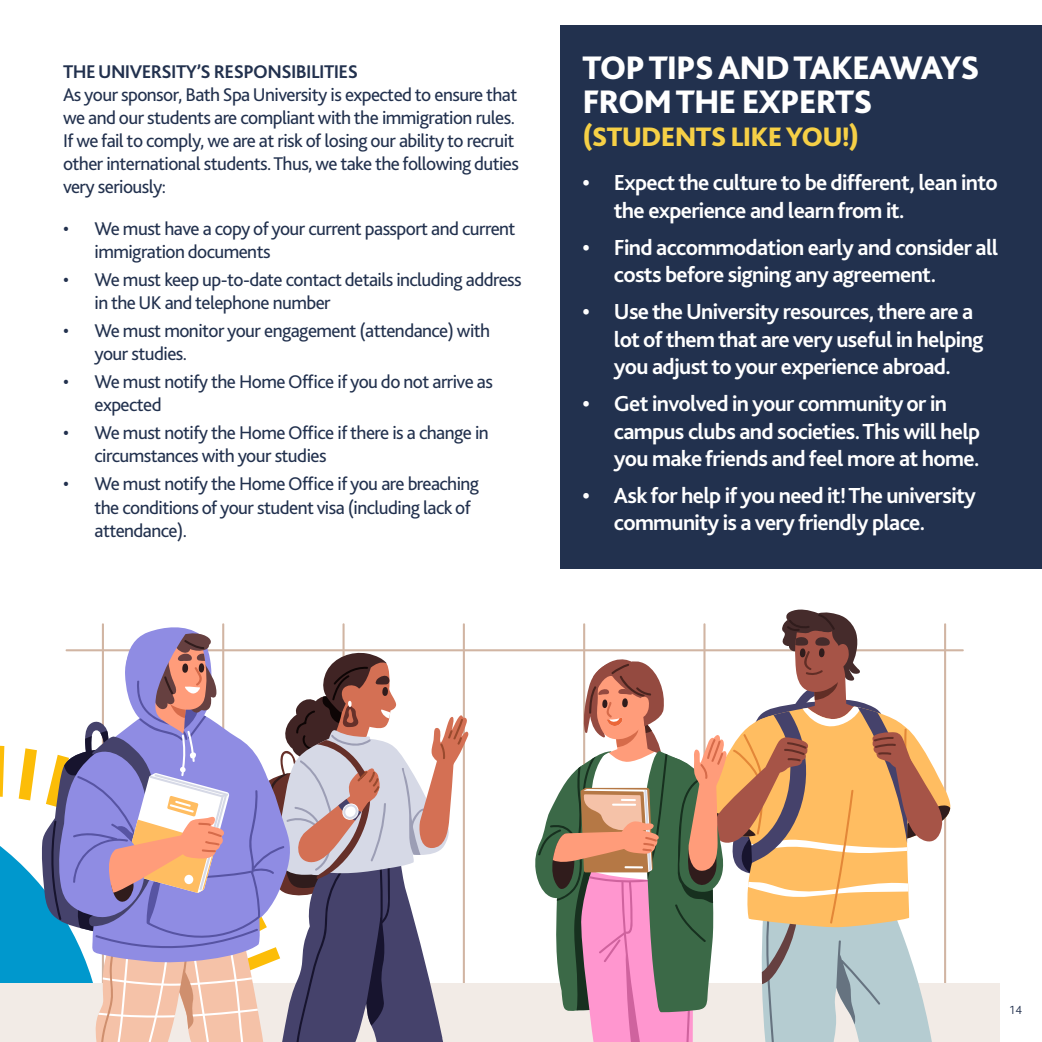
<style>
.page{position:relative;width:1042px;height:1042px;background:#fff}
.page>*{position:absolute;margin:0;border:0;box-sizing:border-box;transform-origin:0 0}
.t1{font:800 34.12px/33.2px "Bliss 2";letter-spacing:-.03em;color:#fff}
.t2{font:800 28px "Bliss 2";letter-spacing:-.03em;color:#f6d046}
.t3{font:700 22.75px/27.3px "Bliss 2";letter-spacing:-.03em;color:#fff}
.t4{font:19.25px/23.1px "Bliss 2";letter-spacing:-.03em;color:#22314e}
.t5{font:700 19.25px "Bliss 2";letter-spacing:-.03em;color:#22314e}
.t6{font:300 12.25px "Bliss 2";color:#22314e}
</style>
<div class="page">
<div style="left:561px;top:25px;width:481px;height:543px;background:#22314e"></div>
<hr style="left:463px;top:623px;width:2px;height:382px;background:#d1b5a3">
<hr style="left:342px;top:623px;width:3px;height:382px;background:#d1b5a3">
<hr style="left:222px;top:623px;width:2px;height:382px;background:#d1b5a3">
<hr style="left:102px;top:623px;width:2px;height:382px;background:#d1b5a3">
<hr style="left:66px;top:649px;width:898px;height:2px;background:#d1b5a3">
<div style="left:56px;top:984px;width:944px;height:58px;background:#f2ebe6"></div>
<svg style="left:0;top:624px;width:469px;height:418px"></svg>
<svg style="left:534px;top:609px;width:416px;height:433px"></svg>
<div style="left:0;top:984px;width:64px;height:58px;background:#f2ebe6"></div>
<p class="t5" style="left:63px;top:59px;width:296px">THE UNIVERSITY’S RESPONSIBILITIES</p>
<p class="t4" style="left:63px;top:83px;width:457px">As your sponsor, Bath Spa University is expected to ensure that we and our students are compliant with the immigration rules.<br>If we fail to comply, we are at risk of losing our ability to recruit other international students. Thus, we take the following duties very seriously:</p>
<p class="t4" style="left:94px;top:217px;width:422px;text-indent:-32px">• We must have a copy of your current passport and current immigration documents</p>
<p class="t4" style="left:94px;top:268px;width:429px;text-indent:-32px">• We must keep up-to-date contact details including address in the UK and telephone number</p>
<p class="t4" style="left:94px;top:319px;width:397px;text-indent:-32px">• We must monitor your engagement (attendance) with your studies.</p>
<p class="t4" style="left:94px;top:370px;width:400px;text-indent:-32px">• We must notify the Home Office if you do not arrive as expected</p>
<p class="t4" style="left:94px;top:421px;width:396px;text-indent:-32px">• We must notify the Home Office if there is a change in circumstances with your studies</p>
<p class="t4" style="left:94px;top:472px;width:386px;text-indent:-32px">• We must notify the Home Office if you are breaching the conditions of your student visa (including lack of attendance).</p>
<p class="t1" style="left:582px;top:51px;width:399px">TOP TIPS AND TAKEAWAYS<br>FROM THE EXPERTS</p>
<p class="t2" style="left:582px;top:119px;width:278px">(STUDENTS LIKE YOU!)</p>
<p class="t3" style="left:614px;top:169px;width:385px;text-indent:-32px">• Expect the culture to be different, lean into the experience and learn from it.</p>
<p class="t3" style="left:614px;top:234px;width:386px;text-indent:-32px">• Find accommodation early and consider all costs before signing any agreement.</p>
<p class="t3" style="left:614px;top:298px;width:371px;text-indent:-32px">• Use the University resources, there are a lot of them that are very useful in helping you adjust to your experience abroad.</p>
<p class="t3" style="left:614px;top:390px;width:368px;text-indent:-32px">• Get involved in your community or in campus clubs and societies. This will help you make friends and feel more at home.</p>
<p class="t3" style="left:614px;top:482px;width:364px;text-indent:-32px">• Ask for help if you need it! The university community is a very friendly place.</p>
<p class="t6" style="left:1010px;top:1002px;width:14px">14</p>
</div>
